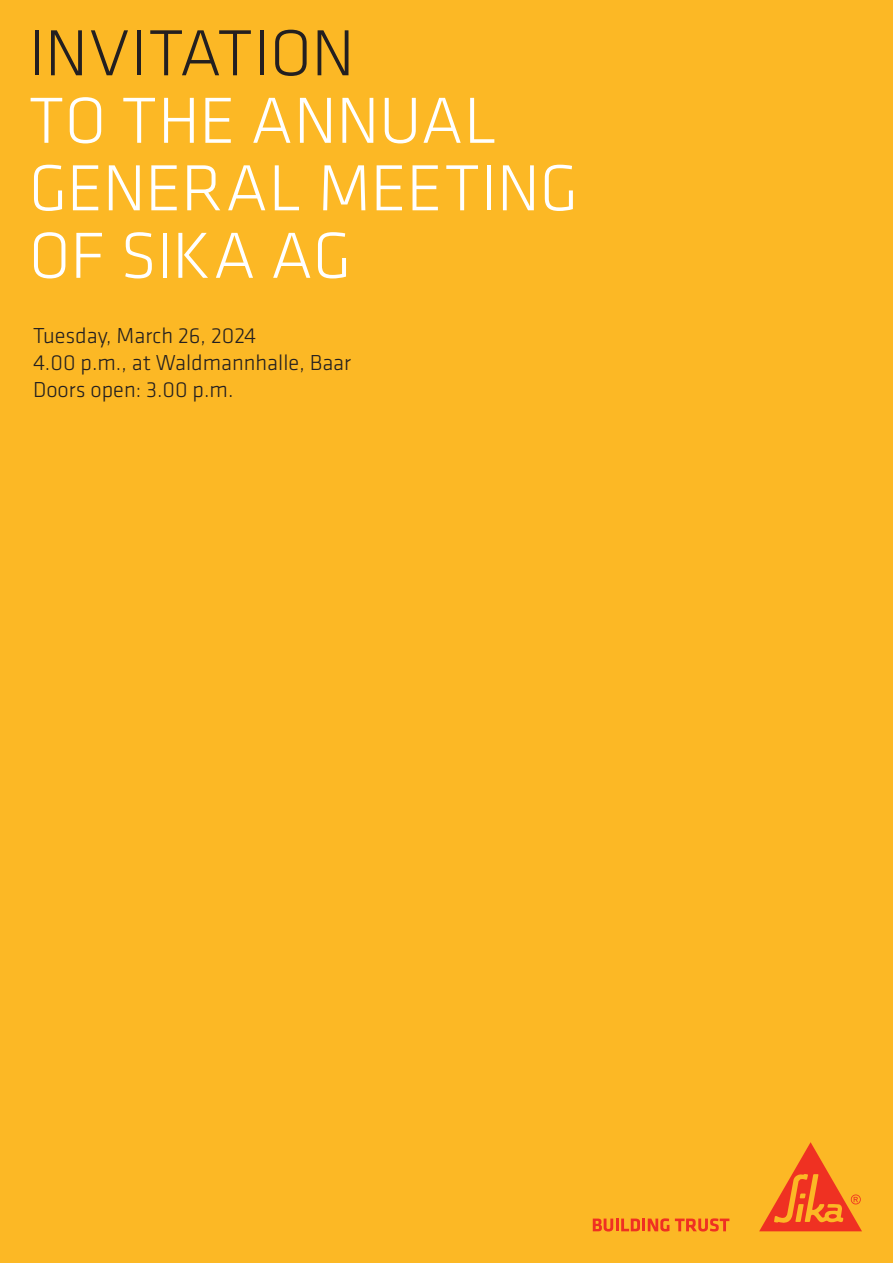
<style>
.page{position:relative;width:893px;height:1263px;background:#fcb825}
.page>*{position:absolute;margin:0;border:0;box-sizing:border-box;transform-origin:0 0}
.t1{font:300 67.5px/67.5px "Klavika";letter-spacing:-.005em;color:#fff}
.t2{font:300 67.5px "Klavika";letter-spacing:-.005em;color:#231f20}
.t3{font:300 22.5px/27px "Klavika";color:#231f20}
</style>
<div class="page">
<svg style="left:593px;top:1218px;width:76px;height:13px"></svg>
<svg style="left:675px;top:1218px;width:54px;height:13px"></svg>
<svg style="left:759px;top:1142px;width:103px;height:89px"></svg>
<h1 class="t2" style="left:29px;top:12px;width:327px">INVITATION</h1>
<h1 class="t1" style="left:29px;top:86px;width:551px">TO THE ANNUAL<br>GENERAL MEETING<br>OF SIKA AG</h1>
<p class="t3" style="left:33px;top:322px;width:320px">Tuesday, March 26, 2024<br>4.00 p.m., at Waldmannhalle, Baar<br>Doors open: 3.00 p.m.</p>
</div>
